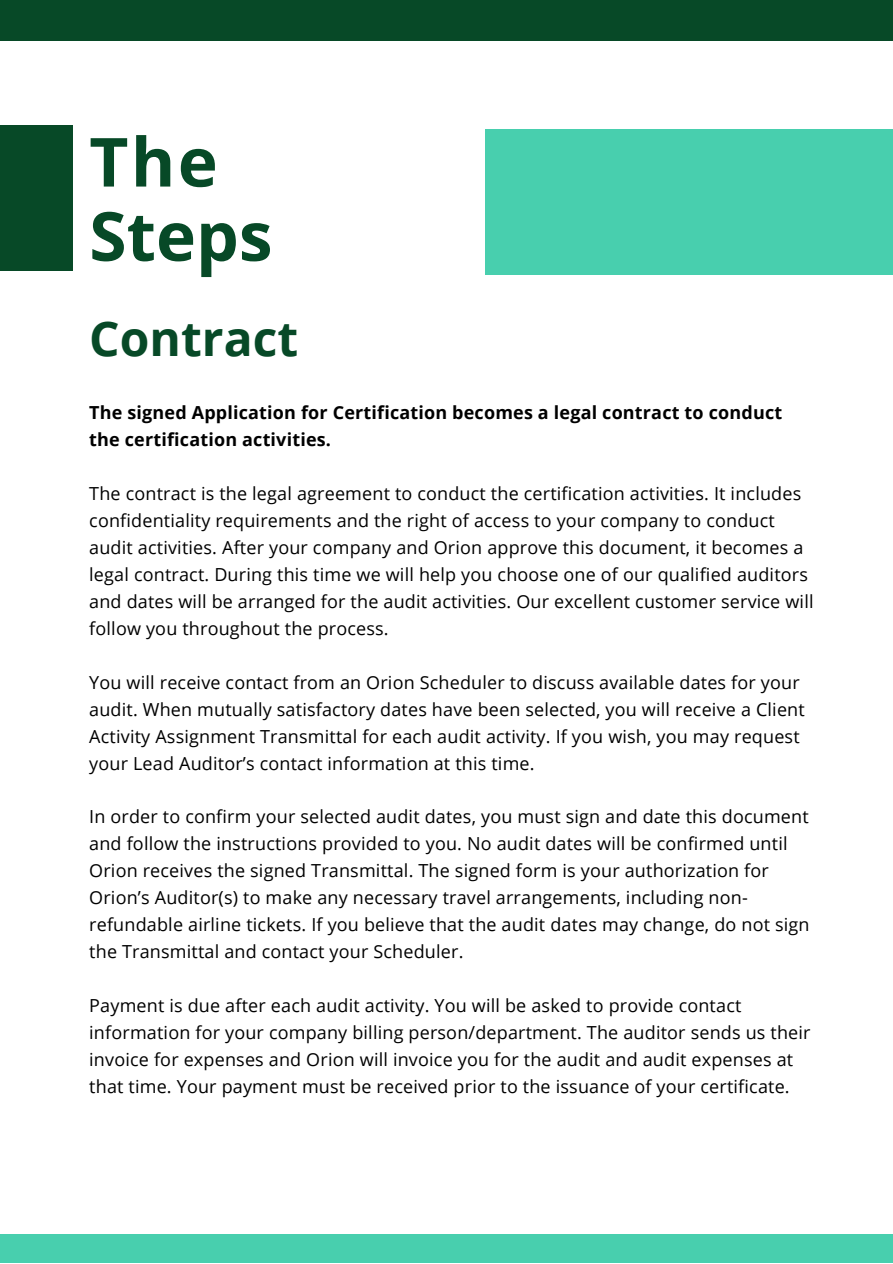
<style>
.page{position:relative;width:893px;height:1264px;background:#fff}
.page>*{position:absolute;margin:0;border:0;box-sizing:border-box;transform-origin:0 0}
.t1{font:700 67.65px/74.2px "Open Sans";color:#074927}
.t2{font:700 48px "Open Sans";color:#074927}
.t3{font:18px/27px "Open Sans";letter-spacing:.01em;color:#000}
.t4{font:700 18px/27px "Open Sans";letter-spacing:.01em;color:#000}
</style>
<div class="page">
<div style="left:0;top:1234px;width:892px;height:28px;background:#48cfae"></div>
<div style="left:0;top:0;width:892px;height:40px;background:#074927"></div>
<div style="left:485px;top:130px;width:407px;height:145px;background:#48cfae"></div>
<div style="left:0;top:125px;width:72px;height:145px;background:#074927"></div>
<h1 class="t1" style="left:89px;top:123px;width:185px">The<br>Steps</h1>
<h2 class="t2" style="left:89px;top:304px;width:210px">Contract</h2>
<p class="t4" style="left:89px;top:398px;width:694px">The signed Application for Certification becomes a legal contract to conduct the certification activities.</p>
<p class="t3" style="left:89px;top:479px;width:725px">The contract is the legal agreement to conduct the certification activities. It includes confidentiality requirements and the right of access to your company to conduct audit activities. After your company and Orion approve this document, it becomes a legal contract. During this time we will help you choose one of our qualified auditors and dates will be arranged for the audit activities. Our excellent customer service will follow you throughout the process.</p>
<p class="t3" style="left:89px;top:668px;width:717px">You will receive contact from an Orion Scheduler to discuss available dates for your audit. When mutually satisfactory dates have been selected, you will receive a Client Activity Assignment Transmittal for each audit activity. If you wish, you may request your Lead Auditor’s contact information at this time.</p>
<p class="t3" style="left:89px;top:803px;width:721px">In order to confirm your selected audit dates, you must sign and date this document and follow the instructions provided to you. No audit dates will be confirmed until Orion receives the signed Transmittal. The signed form is your authorization for Orion’s Auditor(s) to make any necessary travel arrangements, including non&shy;refundable airline tickets. If you believe that the audit dates may change, do not sign the Transmittal and contact your Scheduler.</p>
<p class="t3" style="left:89px;top:991px;width:722px">Payment is due after each audit activity. You will be asked to provide contact information for your company billing person/department. The auditor sends us their invoice for expenses and Orion will invoice you for the audit and audit expenses at that time. Your payment must be received prior to the issuance of your certificate.</p>
</div>
